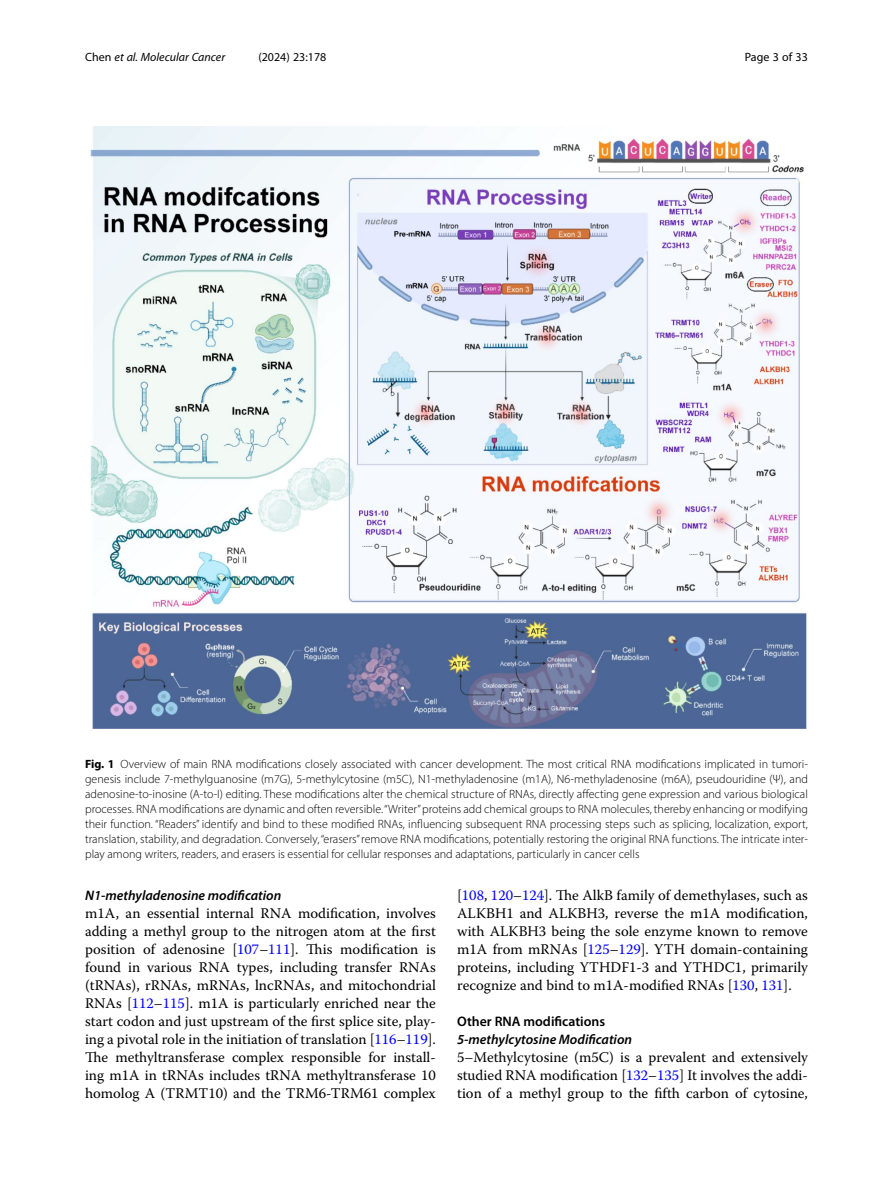
<style>
.page{position:relative;width:893px;height:1191px;background:#fff}
.page>*{position:absolute;margin:0;border:0;box-sizing:border-box;transform-origin:0 0}
.Body_Text{font:14.7px/18px "Warnock Pro";color:#000;text-align:justify}
.Head_3{font:italic 600 13.8px "Myriad Pro";color:#000}
.Head_3_after_2{font:italic 600 13.8px "Myriad Pro";color:#000}
.Head_2{font:600 13.8px "Myriad Pro";color:#000}
.Figure_Caption{font:300 12px/15px "Myriad Pro";color:#000;text-align:justify}
.t1{font:italic 12px "Myriad Pro";color:#000}
.t2{font:12px "Myriad Pro";color:#000}
.s1{font-style:normal}
.s2{font-weight:700}
.s3{color:#00f}
</style>
<div class="page">
<img style="left:90px;top:126px;width:717px;height:603px">
<p class="t1" style="left:85px;top:50px;width:142px"><span class="s1">Chen</span> et al. Molecular Cancer</p>
<p class="t2" style="left:258px;top:50px;width:70px">(2024) 23:178</p>
<p class="t2" style="left:745px;top:50px;width:65px">Page 3 of 33</p>
<p class="Figure_Caption" style="left:85px;top:756px;width:724px"><span class="s2">Fig. 1</span> Overview of main RNA modifications closely associated with cancer development. The most critical RNA modifications implicated in tumori&shy;genesis include 7-methylguanosine (m7G), 5-methylcytosine (m5C), N1-methyladenosine (m1A), N6-methyladenosine (m6A), pseudouridine (Ψ), and adenosine-to-inosine (A-to-I) editing. These modifications alter the chemical structure of RNAs, directly affecting gene expression and various biological processes. RNA modifications are dynamic and often reversible. “Writer” proteins add chemical groups to RNA molecules, thereby enhancing or modifying their function. “Readers” identify and bind to these modified RNAs, influencing subsequent RNA processing steps such as splicing, localization, export, translation, stability, and degradation. Conversely, “erasers” remove RNA modifications, potentially restoring the original RNA functions. The intricate inter&shy;play among writers, readers, and erasers is essential for cellular responses and adaptations, particularly in cancer cells</p>
<p class="Head_3" style="left:85px;top:887px;width:198px">N1-methyladenosine modification</p>
<p class="Body_Text" style="left:85px;top:904px;width:352px">m1A, an essential internal RNA modification, involves adding a methyl group to the nitrogen atom at the first position of adenosine [<span class="s3">107</span>–<span class="s3">111</span>]. This modification is found in various RNA types, including transfer RNAs (tRNAs), rRNAs, mRNAs, lncRNAs, and mitochondrial RNAs [<span class="s3">112</span>–<span class="s3">115</span>]. m1A is particularly enriched near the start codon and just upstream of the first splice site, play&shy;ing a pivotal role in the initiation of translation [<span class="s3">116</span>–<span class="s3">119</span>].<br>The methyltransferase complex responsible for install&shy;ing m1A in tRNAs includes tRNA methyltransferase 10 homolog A (TRMT10) and the TRM6-TRM61 complex</p>
<p class="Body_Text" style="left:457px;top:886px;width:352px">[<span class="s3">108</span>, <span class="s3">120</span>–<span class="s3">124</span>]. The AlkB family of demethylases, such as ALKBH1 and ALKBH3, reverse the m1A modification, with ALKBH3 being the sole enzyme known to remove m1A from mRNAs [<span class="s3">125</span>–<span class="s3">129</span>]. YTH domain-containing proteins, including YTHDF1-3 and YTHDC1, primarily recognize and bind to m1A-modified RNAs [<span class="s3">130</span>, <span class="s3">131</span>].</p>
<p class="Head_2" style="left:457px;top:1013px;width:150px">Other RNA modifications</p>
<p class="Head_3_after_2" style="left:457px;top:1031px;width:177px">5-methylcytosine Modification</p>
<p class="Body_Text" style="left:457px;top:1048px;width:352px">5–Methylcytosine (m5C) is a prevalent and extensively studied RNA modification [<span class="s3">132</span>–<span class="s3">135</span>] It involves the addi&shy;tion of a methyl group to the fifth carbon of cytosine,</p>
</div>
